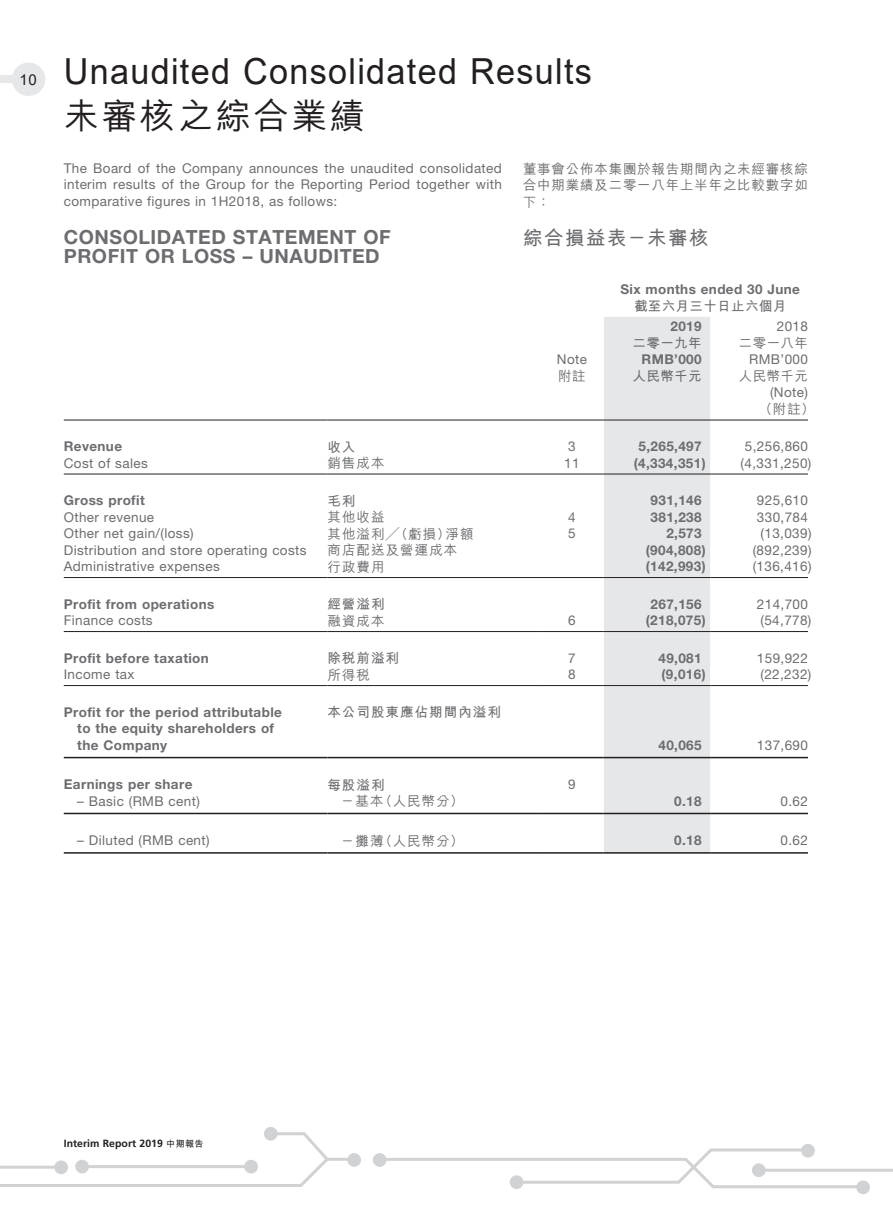
<style>
.page{position:relative;width:893px;height:1212px;background:#fff}
.page>*{position:absolute;margin:0;border:0;box-sizing:border-box;transform-origin:0 0}
.t1{font:35.85px "Arial";letter-spacing:.04em;color:#231f20;scale:.95 1}
.t2{font:500 35.25px "M Hei HK";letter-spacing:.08em;color:#231f20}
.t3{font:700 19.5px/19.5px "Helvetica Neue LT Std";letter-spacing:.03em;color:#6c6d70}
.t4{font:700 19.5px "M Hei HK";letter-spacing:.08em;color:#6c6d70}
.t5{font:15px "Arial";color:#231f20}
.t6{font:13.5px/16.5px "Helvetica Neue LT Std";letter-spacing:.03em;color:#6c6d70;text-align:justify}
.t7{font:700 13.5px/16.5px "Helvetica Neue LT Std";letter-spacing:.03em;color:#6c6d70}
.t8{font:500 13.5px/16.5px "M Hei HK";letter-spacing:.06em;color:#6c6d70;text-align:justify}
.t9{font:700 13.5px "M Hei HK";letter-spacing:.08em;color:#6c6d70}
.t10{font:700 13.5px "M Hei HK";letter-spacing:.03em;color:#6c6d70}
.t11{font:500 13.5px "M Hei HK";letter-spacing:.08em;color:#6c6d70}
.t12{font:700 10.5px "Frutiger LT Std";letter-spacing:.005em;color:#231f20}
.s1{font-family:"M Hei HK";font-size:9px}
</style>
<div class="page">
<div style="left:0;top:75px;width:14px;height:8px;background:#e6e7e9"></div>
<div style="left:12px;top:63px;width:33px;height:33px;background:#e6e7e9;border-radius:50%"></div>
<div style="left:264px;top:1127px;width:14px;height:13px;background:#d1d2d4;border-radius:50%"></div>
<svg style="left:0;top:1131px;width:893px;height:63px"></svg>
<div style="left:604px;top:317px;width:106px;height:535px;background:#e6e7e9"></div>
<hr style="left:64px;top:420px;width:263px;height:1px;background:#231f20">
<hr style="left:327px;top:420px;width:213px;height:1px;background:#231f20">
<hr style="left:540px;top:420px;width:64px;height:1px;background:#231f20">
<hr style="left:604px;top:420px;width:106px;height:1px;background:#231f20">
<hr style="left:710px;top:420px;width:98px;height:1px;background:#231f20">
<hr style="left:64px;top:474px;width:263px;height:1px;background:#231f20">
<hr style="left:327px;top:474px;width:213px;height:1px;background:#231f20">
<hr style="left:540px;top:474px;width:64px;height:1px;background:#231f20">
<hr style="left:604px;top:474px;width:106px;height:1px;background:#231f20">
<hr style="left:710px;top:474px;width:98px;height:1px;background:#231f20">
<hr style="left:64px;top:577px;width:263px;height:1px;background:#231f20">
<hr style="left:327px;top:577px;width:213px;height:1px;background:#231f20">
<hr style="left:540px;top:577px;width:64px;height:1px;background:#231f20">
<hr style="left:604px;top:577px;width:106px;height:1px;background:#231f20">
<hr style="left:710px;top:577px;width:98px;height:1px;background:#231f20">
<hr style="left:64px;top:631px;width:263px;height:1px;background:#231f20">
<hr style="left:327px;top:631px;width:213px;height:1px;background:#231f20">
<hr style="left:540px;top:631px;width:64px;height:1px;background:#231f20">
<hr style="left:604px;top:631px;width:106px;height:1px;background:#231f20">
<hr style="left:710px;top:631px;width:98px;height:1px;background:#231f20">
<hr style="left:64px;top:685px;width:263px;height:1px;background:#231f20">
<hr style="left:327px;top:685px;width:213px;height:1px;background:#231f20">
<hr style="left:540px;top:685px;width:64px;height:1px;background:#231f20">
<hr style="left:604px;top:685px;width:106px;height:1px;background:#231f20">
<hr style="left:710px;top:685px;width:98px;height:1px;background:#231f20">
<hr style="left:64px;top:757px;width:263px;height:1px;background:#231f20">
<hr style="left:327px;top:757px;width:213px;height:1px;background:#231f20">
<hr style="left:540px;top:757px;width:64px;height:1px;background:#231f20">
<hr style="left:604px;top:757px;width:106px;height:1px;background:#231f20">
<hr style="left:710px;top:757px;width:98px;height:1px;background:#231f20">
<hr style="left:64px;top:813px;width:263px;height:1px;background:#231f20">
<hr style="left:327px;top:813px;width:213px;height:1px;background:#231f20">
<hr style="left:540px;top:813px;width:64px;height:1px;background:#231f20">
<hr style="left:604px;top:813px;width:106px;height:1px;background:#231f20">
<hr style="left:710px;top:813px;width:98px;height:1px;background:#231f20">
<hr style="left:64px;top:852px;width:263px;height:2px;background:#231f20">
<hr style="left:327px;top:852px;width:213px;height:2px;background:#231f20">
<hr style="left:540px;top:852px;width:64px;height:2px;background:#231f20">
<hr style="left:604px;top:852px;width:106px;height:2px;background:#231f20">
<hr style="left:710px;top:852px;width:98px;height:2px;background:#231f20">
<p class="t5" style="left:20px;top:69px;width:19px">10</p>
<h1 class="t1" style="left:64px;top:47px;width:557px">Unaudited Consolidated Results</h1>
<h2 class="t2" style="left:64px;top:90px;width:303px">未審核之綜合業績</h2>
<p class="t6" style="left:64px;top:160px;width:440px">The Board of the Company announces the unaudited consolidated interim results of the Group for the Reporting Period together with comparative figures in 1H2018, as follows:</p>
<h3 class="t3" style="left:64px;top:227px;width:328px">CONSOLIDATED STATEMENT OF<br>PROFIT OR LOSS – UNAUDITED</h3>
<p class="t8" style="left:523px;top:159px;width:286px">董事會公佈本集團於報告期間內之未經審核綜合中期業績及二零一八年上半年之比較數字如下：</p>
<h3 class="t4" style="left:523px;top:224px;width:187px">綜合損益表－未審核</h3>
<p class="t7" style="left:620px;top:280px;width:181px">Six months ended 30 June</p>
<p class="t10" style="left:634px;top:296px;width:154px">截至六月三十日止六個月</p>
<p class="t7" style="left:670px;top:318px;width:33px">2019</p>
<p class="t6" style="left:777px;top:318px;width:33px">2018</p>
<p class="t9" style="left:633px;top:333px;width:71px">二零一九年</p>
<p class="t8" style="left:739px;top:334px;width:71px">二零一八年</p>
<p class="t6" style="left:557px;top:351px;width:32px">Note</p>
<p class="t7" style="left:642px;top:351px;width:62px">RMB’000</p>
<p class="t6" style="left:749px;top:351px;width:60px">RMB’000</p>
<p class="t8" style="left:558px;top:367px;width:29px">附註</p>
<p class="t9" style="left:633px;top:366px;width:71px">人民幣千元</p>
<p class="t8" style="left:739px;top:367px;width:71px">人民幣千元</p>
<p class="t6" style="left:770px;top:384px;width:39px">(Note)</p>
<p class="t8" style="left:759px;top:400px;width:57px">（附註）</p>
<p class="t7" style="left:64px;top:438px;width:60px">Revenue</p>
<p class="t9" style="left:327px;top:437px;width:30px">收入</p>
<p class="t6" style="left:568px;top:438px;width:9px">3</p>
<p class="t7" style="left:639px;top:438px;width:65px">5,265,497</p>
<p class="t6" style="left:745px;top:438px;width:65px">5,256,860</p>
<p class="t6" style="left:64px;top:454px;width:86px">Cost of sales</p>
<p class="t8" style="left:327px;top:454px;width:59px">銷售成本</p>
<p class="t6" style="left:564px;top:454px;width:17px">11</p>
<p class="t7" style="left:634px;top:454px;width:73px">(4,334,351)</p>
<p class="t6" style="left:741px;top:454px;width:72px">(4,331,250)</p>
<p class="t7" style="left:64px;top:492px;width:83px">Gross profit</p>
<p class="t9" style="left:327px;top:491px;width:30px">毛利</p>
<p class="t7" style="left:651px;top:492px;width:53px">931,146</p>
<p class="t6" style="left:757px;top:492px;width:53px">925,610</p>
<p class="t6" style="left:64px;top:508px;width:92px">Other revenue</p>
<p class="t8" style="left:327px;top:508px;width:59px">其他收益</p>
<p class="t6" style="left:568px;top:508px;width:9px">4</p>
<p class="t7" style="left:651px;top:508px;width:53px">381,238</p>
<p class="t6" style="left:757px;top:508px;width:53px">330,784</p>
<p class="t6" style="left:64px;top:525px;width:131px">Other net gain/(loss)</p>
<p class="t8" style="left:327px;top:524px;width:148px">其他溢利╱（虧損）淨額</p>
<p class="t6" style="left:568px;top:525px;width:9px">5</p>
<p class="t7" style="left:666px;top:525px;width:37px">2,573</p>
<p class="t6" style="left:761px;top:525px;width:52px">(13,039)</p>
<p class="t6" style="left:64px;top:541px;width:244px">Distribution and store operating costs</p>
<p class="t11" style="left:327px;top:540px;width:131px">商店配送及營運成本</p>
<p class="t7" style="left:646px;top:541px;width:61px">(904,808)</p>
<p class="t6" style="left:753px;top:541px;width:60px">(892,239)</p>
<p class="t6" style="left:64px;top:558px;width:157px">Administrative expenses</p>
<p class="t8" style="left:327px;top:557px;width:59px">行政費用</p>
<p class="t7" style="left:646px;top:558px;width:61px">(142,993)</p>
<p class="t6" style="left:753px;top:558px;width:60px">(136,416)</p>
<p class="t7" style="left:64px;top:595px;width:152px">Profit from operations</p>
<p class="t9" style="left:327px;top:594px;width:59px">經營溢利</p>
<p class="t7" style="left:651px;top:595px;width:53px">267,156</p>
<p class="t6" style="left:757px;top:595px;width:53px">214,700</p>
<p class="t6" style="left:64px;top:612px;width:90px">Finance costs</p>
<p class="t8" style="left:327px;top:611px;width:59px">融資成本</p>
<p class="t6" style="left:568px;top:612px;width:9px">6</p>
<p class="t7" style="left:646px;top:612px;width:61px">(218,075)</p>
<p class="t6" style="left:760px;top:612px;width:52px">(54,778)</p>
<p class="t7" style="left:64px;top:649px;width:147px">Profit before taxation</p>
<p class="t9" style="left:327px;top:648px;width:73px">除稅前溢利</p>
<p class="t6" style="left:568px;top:649px;width:9px">7</p>
<p class="t7" style="left:658px;top:649px;width:45px">49,081</p>
<p class="t6" style="left:757px;top:649px;width:53px">159,922</p>
<p class="t6" style="left:64px;top:666px;width:72px">Income tax</p>
<p class="t8" style="left:327px;top:665px;width:44px">所得稅</p>
<p class="t6" style="left:568px;top:666px;width:9px">8</p>
<p class="t7" style="left:662px;top:666px;width:46px">(9,016)</p>
<p class="t6" style="left:760px;top:666px;width:52px">(22,232)</p>
<p class="t7" style="left:77px;top:703px;width:206px;text-indent:-14px">Profit for the period attributable to the equity shareholders of the Company</p>
<p class="t9" style="left:327px;top:702px;width:175px">本公司股東應佔期間內溢利</p>
<p class="t7" style="left:658px;top:736px;width:45px">40,065</p>
<p class="t6" style="left:757px;top:736px;width:53px">137,690</p>
<p class="t7" style="left:64px;top:776px;width:130px">Earnings per share</p>
<p class="t9" style="left:327px;top:775px;width:59px">每股溢利</p>
<p class="t6" style="left:568px;top:776px;width:9px">9</p>
<p class="t6" style="left:77px;top:792px;width:124px">– Basic (RMB cent)</p>
<p class="t8" style="left:341px;top:792px;width:124px">－基本（人民幣分）</p>
<p class="t7" style="left:674px;top:792px;width:29px">0.18</p>
<p class="t6" style="left:780px;top:792px;width:29px">0.62</p>
<p class="t6" style="left:77px;top:832px;width:134px">– Diluted (RMB cent)</p>
<p class="t8" style="left:341px;top:831px;width:124px">－攤薄（人民幣分）</p>
<p class="t7" style="left:674px;top:831px;width:29px">0.18</p>
<p class="t6" style="left:780px;top:832px;width:29px">0.62</p>
<p class="t12" style="left:64px;top:1137px;width:141px">Interim Report 2019 <span class="s1">中期報告</span></p>
</div>
